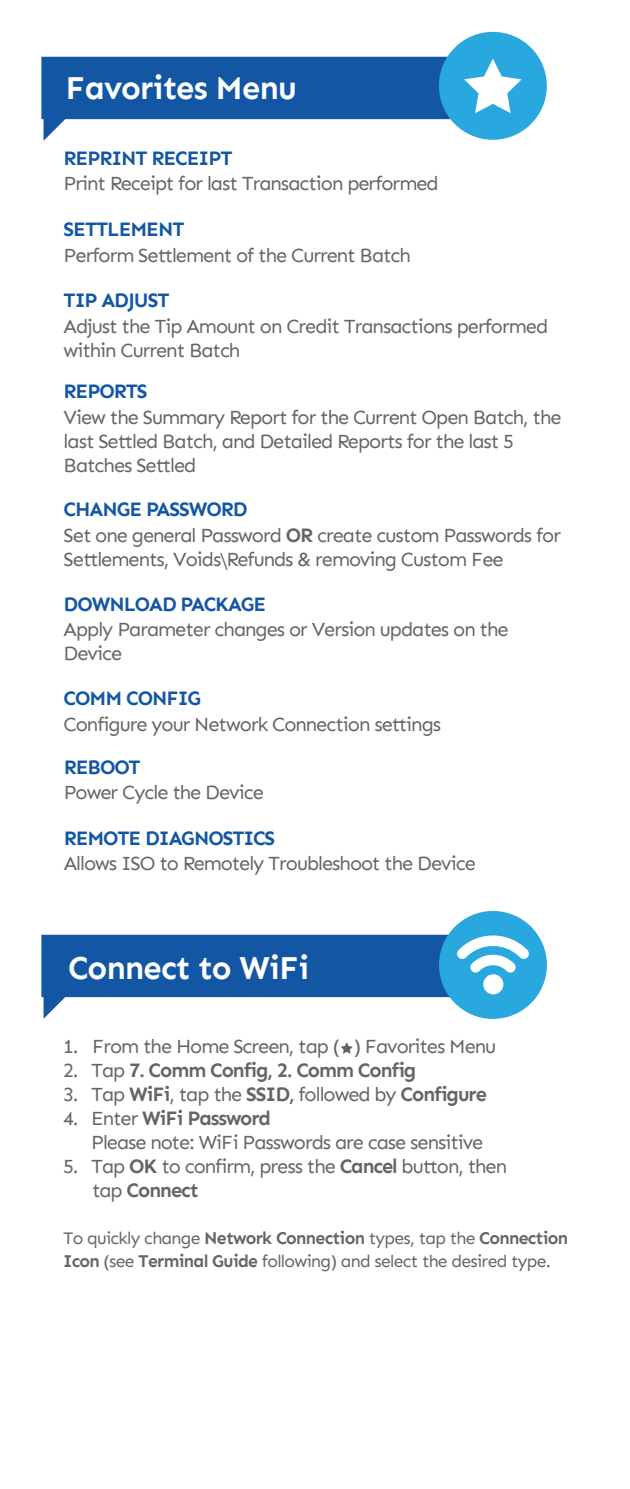
<style>
.page{position:relative;width:630px;height:1489px;background:#fff}
.page>*{position:absolute;margin:0;border:0;box-sizing:border-box;transform-origin:0 0}
.t1{font:700 32.5px "Sen";letter-spacing:-.025em;color:#fff}
.t2{font:20px/24px "Sen";letter-spacing:-.05em;color:#636669}
.t3{font:700 20px "Sen";letter-spacing:-.05em;color:#1357a4}
.t4{font:700 20px "Sen";letter-spacing:-.05em;color:#636669}
.t5{font:17.5px/22.5px "Sen";letter-spacing:-.04em;color:#636669}
.s1{font-weight:700}
.s2{font-weight:400}
</style>
<div class="page">
<svg style="left:41px;top:57px;width:480px;height:84px;fill:#1357a4"></svg>
<svg style="left:41px;top:934px;width:484px;height:84px;fill:#1357a4"></svg>
<div style="left:439px;top:32px;width:108px;height:108px;background:#29a8e0;border-radius:50%"></div>
<div style="left:439px;top:910px;width:108px;height:108px;background:#29a8e0;border-radius:50%"></div>
<div style="left:483px;top:974px;width:20px;height:20px;background:#fff;border-radius:50%"></div>
<svg style="left:457px;top:935px;width:72px;height:38px"></svg>
<svg style="left:341px;top:1042px;width:12px;height:11px"></svg>
<svg style="left:464px;top:58px;width:58px;height:55px"></svg>
<h1 class="t1" style="left:66px;top:69px;width:233px">Favorites Menu</h1>
<p class="t3" style="left:64px;top:146px;width:170px">REPRINT RECEIPT</p>
<p class="t2" style="left:64px;top:171px;width:377px">Print Receipt for last Transaction performed</p>
<p class="t3" style="left:64px;top:218px;width:122px">SETTLEMENT</p>
<p class="t2" style="left:64px;top:243px;width:349px">Perform Settlement of the Current Batch</p>
<p class="t3" style="left:64px;top:289px;width:107px">TIP ADJUST</p>
<p class="t2" style="left:64px;top:314px;width:486px">Adjust the Tip Amount on Credit Transactions performed within Current Batch</p>
<p class="t3" style="left:64px;top:380px;width:85px">REPORTS</p>
<p class="t2" style="left:64px;top:405px;width:500px">View the Summary Report for the Current Open Batch, the last Settled Batch, and Detailed Reports for the last 5<br>Batches Settled</p>
<p class="t3" style="left:64px;top:498px;width:186px">CHANGE PASSWORD</p>
<p class="t2" style="left:64px;top:523px;width:499px">Set one general Password <span class="s1">OR</span> create custom Passwords for<br>Settlements, Voids\Refunds &amp; removing Custom Fee</p>
<p class="t3" style="left:64px;top:592px;width:204px">DOWNLOAD PACKAGE</p>
<p class="t2" style="left:64px;top:617px;width:447px">Apply Parameter changes or Version updates on the<br>Device</p>
<p class="t3" style="left:64px;top:686px;width:139px">COMM CONFIG</p>
<p class="t2" style="left:64px;top:711px;width:379px">Configure your Network Connection settings</p>
<p class="t3" style="left:64px;top:755px;width:78px">REBOOT</p>
<p class="t2" style="left:64px;top:780px;width:202px">Power Cycle the Device</p>
<p class="t3" style="left:64px;top:826px;width:213px">REMOTE DIAGNOSTICS</p>
<p class="t2" style="left:64px;top:851px;width:414px">Allows ISO to Remotely Troubleshoot the Device</p>
<h1 class="t1" style="left:68px;top:949px;width:243px">Connect to WiFi</h1>
<p class="t2" style="left:63px;top:1033px;width:435px">1. From the Home Screen, tap ( ) Favorites Menu</p>
<p class="t4" style="left:63px;top:1058px;width:355px"><span class="s2">2. Tap</span> 7. Comm Config, 2. Comm Config</p>
<p class="t2" style="left:63px;top:1081px;width:425px">3. Tap <span class="s1">WiFi</span>, tap the <span class="s1">SSID,</span> followed by <span class="s1">Configure</span></p>
<p class="t2" style="left:91px;top:1105px;width:394px;text-indent:-28px">4. Enter <span class="s1">WiFi Password<br></span>Please note: WiFi Passwords are case sensitive</p>
<p class="t2" style="left:92px;top:1153px;width:417px;text-indent:-29px">5. Tap <span class="s1">OK</span> to confirm, press the <span class="s1">Cancel</span> button, then tap <span class="s1">Connect</span></p>
<p class="t5" style="left:63px;top:1227px;width:507px">To quickly change <span class="s1">Network Connection</span> types, tap the <span class="s1">Connection<br>Icon</span> (see <span class="s1">Terminal Guide</span> following) and select the desired type.</p>
</div>
